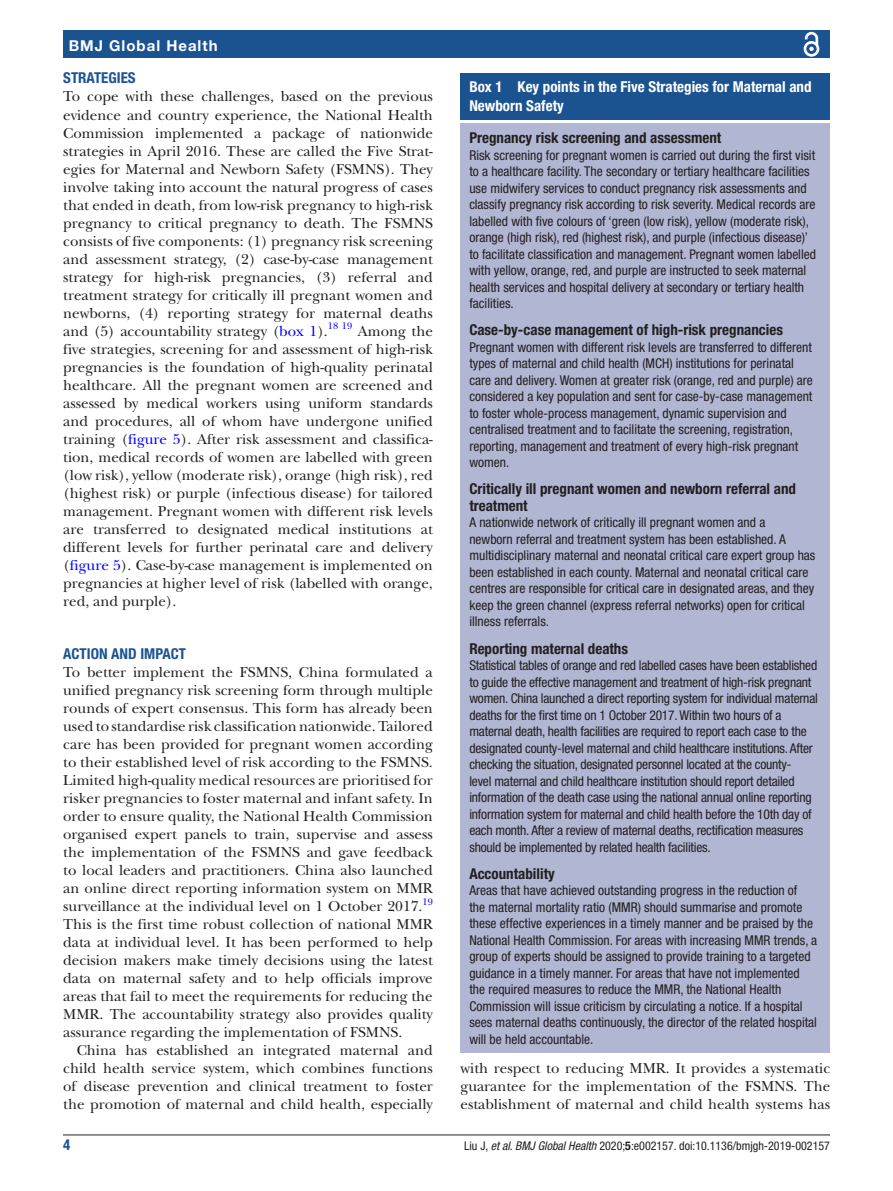
<style>
.page{position:relative;width:893px;height:1191px;background:#fff}
.page>*{position:absolute;margin:0;border:0;box-sizing:border-box;transform-origin:0 0}
.t1{font:15px/18px "New Baskerville";color:#231f20;text-align:justify}
.t2{font:700 condensed 15px/16.5px "Helvetica Neue LT Std";color:#231f20}
.t3{font:700 condensed 15px/18px "Helvetica Neue LT Std";color:#fff}
.t4{font:700 condensed 15px "Helvetica Neue LT Std";color:#1b5391}
.t5{font:700 15px "Helvetica Neue LT Std";letter-spacing:.065em;color:#fff}
.t6{font:condensed 13.5px/16.5px "Helvetica Neue LT Std";color:#231f20}
.t7{font:condensed 12px "Helvetica Neue LT Std";color:#231f20}
.t8{font:9.9px "New Baskerville";color:#00f}
.s1{color:#00f}
.s2{font-style:italic}
.s3{font-weight:700}
</style>
<div class="page">
<hr style="left:63px;top:1134px;width:767px;height:1px;background:#231f20">
<div style="left:63px;top:31px;width:767px;height:27px;background:#1b5391"></div>
<svg style="left:803px;top:31px;width:17px;height:26px"></svg>
<div style="left:460px;top:73px;width:370px;height:46px;background:#1b5391"></div>
<div style="left:460px;top:124px;width:370px;height:928px;background:#b1b7d3"></div>
<p class="t5" style="left:69px;top:36px;width:150px">BMJ Global Health</p>
<p class="t4" style="left:63px;top:69px;width:73px">Strategies</p>
<p class="t1" style="left:63px;top:88px;width:371px">To cope with these challenges, based on the previous evidence and country experience, the National Health Commission implemented a package of nationwide strategies in April 2016. These are called the Five Strat&shy;egies for Maternal and Newborn Safety (FSMNS). They involve taking into account the natural progress of cases that ended in death, from low-risk pregnancy to high-risk pregnancy to critical pregnancy to death. The FSMNS consists of five components: (1) pregnancy risk screening and assessment strategy, (2) case-by-case management strategy for high-risk pregnancies, (3) referral and treatment strategy for critically ill pregnant women and newborns, (4) reporting strategy for maternal deaths and (5) accountability strategy (<span class="s1">box 1</span>).</p>
<p class="t8" style="left:328px;top:320px;width:26px">18 19</p>
<p class="t1" style="left:63px;top:322px;width:371px;text-indent:295px">Among the five strategies, screening for and assessment of high-risk pregnancies is the foundation of high-quality perinatal healthcare. All the pregnant women are screened and assessed by medical workers using uniform standards and procedures, all of whom have undergone unified training (<span class="s1">figure 5</span>). After risk assessment and classifica&shy;tion, medical records of women are labelled with green (low risk), yellow (moderate risk), orange (high risk), red (highest risk) or purple (infectious disease) for tailored management. Pregnant women with different risk levels are transferred to designated medical institutions at different levels for further perinatal care and delivery (<span class="s1">figure 5</span>). Case-by-case management is implemented on pregnancies at higher level of risk (labelled with orange, red, and purple).</p>
<p class="t4" style="left:63px;top:645px;width:108px">Action and impact</p>
<p class="t1" style="left:63px;top:663px;width:371px">To better implement the FSMNS, China formulated a unified pregnancy risk screening form through multiple rounds of expert consensus. This form has already been used to standardise risk classification nationwide. Tailored care has been provided for pregnant women according to their established level of risk according to the FSMNS.<br>Limited high-quality medical resources are prioritised for risker pregnancies to foster maternal and infant safety. In order to ensure quality, the National Health Commission organised expert panels to train, supervise and assess the implementation of the FSMNS and gave feedback to local leaders and practitioners. China also launched an online direct reporting information system on MMR surveillance at the individual level on 1 October 2017.</p>
<p class="t8" style="left:422px;top:895px;width:12px">19</p>
<p class="t1" style="left:63px;top:915px;width:371px">This is the first time robust collection of national MMR data at individual level. It has been performed to help decision makers make timely decisions using the latest data on maternal safety and to help officials improve areas that fail to meet the requirements for reducing the MMR. The accountability strategy also provides quality assurance regarding the implementation of FSMNS.</p>
<p class="t1" style="left:63px;top:1041px;width:371px;text-indent:14px">China has established an integrated maternal and child health service system, which combines functions of disease prevention and clinical treatment to foster the promotion of maternal and child health, especially</p>
<p class="t3" style="left:469px;top:78px;width:344px">Box 1 Key points in the Five Strategies for Maternal and<br>Newborn Safety</p>
<p class="t2" style="left:469px;top:129px;width:253px">Pregnancy risk screening and assessment</p>
<p class="t6" style="left:469px;top:147px;width:348px">Risk screening for pregnant women is carried out during the first visit to a healthcare facility. The secondary or tertiary healthcare facilities use midwifery services to conduct pregnancy risk assessments and classify pregnancy risk according to risk severity. Medical records are labelled with five colours of ‘green (low risk), yellow (moderate risk), orange (high risk), red (highest risk), and purple (infectious disease)’ to facilitate classification and management. Pregnant women labelled with yellow, orange, red, and purple are instructed to seek maternal health services and hospital delivery at secondary or tertiary health facilities.</p>
<p class="t2" style="left:469px;top:321px;width:315px">Case-by-case management of high-risk pregnancies</p>
<p class="t6" style="left:469px;top:339px;width:345px">Pregnant women with different risk levels are transferred to different types of maternal and child health (MCH) institutions for perinatal care and delivery. Women at greater risk (orange, red and purple) are considered a key population and sent for case-by-case management to foster whole-process management, dynamic supervision and centralised treatment and to facilitate the screening, registration, reporting, management and treatment of every high-risk pregnant women.</p>
<p class="t2" style="left:469px;top:480px;width:328px">Critically ill pregnant women and newborn referral and treatment</p>
<p class="t6" style="left:469px;top:514px;width:348px">A nationwide network of critically ill pregnant women and a<br>newborn referral and treatment system has been established. A multidisciplinary maternal and neonatal critical care expert group has been established in each county. Maternal and neonatal critical care centres are responsible for critical care in designated areas, and they keep the green channel (express referral networks) open for critical illness referrals.</p>
<p class="t2" style="left:469px;top:639px;width:160px">Reporting maternal deaths</p>
<p class="t6" style="left:469px;top:657px;width:350px">Statistical tables of orange and red labelled cases have been established to guide the effective management and treatment of high-risk pregnant women. China launched a direct reporting system for individual maternal deaths for the first time on 1 October 2017. Within two hours of a maternal death, health facilities are required to report each case to the designated county-level maternal and child healthcare institutions. After checking the situation, designated personnel located at the county-<br>level maternal and child healthcare institution should report detailed information of the death case using the national annual online reporting information system for maternal and child health before the 10th day of each month. After a review of maternal deaths, rectification measures should be implemented by related health facilities.</p>
<p class="t2" style="left:469px;top:864px;width:87px">Accountability</p>
<p class="t6" style="left:469px;top:882px;width:349px">Areas that have achieved outstanding progress in the reduction of<br>the maternal mortality ratio (MMR) should summarise and promote these effective experiences in a timely manner and be praised by the National Health Commission. For areas with increasing MMR trends, a group of experts should be assigned to provide training to a targeted guidance in a timely manner. For areas that have not implemented the required measures to reduce the MMR, the National Health Commission will issue criticism by circulating a notice. If a hospital sees maternal deaths continuously, the director of the related hospital will be held accountable.</p>
<p class="t1" style="left:461px;top:1059px;width:371px">with respect to reducing MMR. It provides a systematic guarantee for the implementation of the FSMNS. The establishment of maternal and child health systems has</p>
<p class="t4" style="left:63px;top:1135px;width:9px">4</p>
<p class="t7" style="left:464px;top:1138px;width:367px">Liu J, <span class="s2">et al</span>. <span class="s2">BMJ Global Health</span> 2020;<span class="s3">5</span>:e002157. doi:10.1136/bmjgh-2019-002157</p>
</div>
